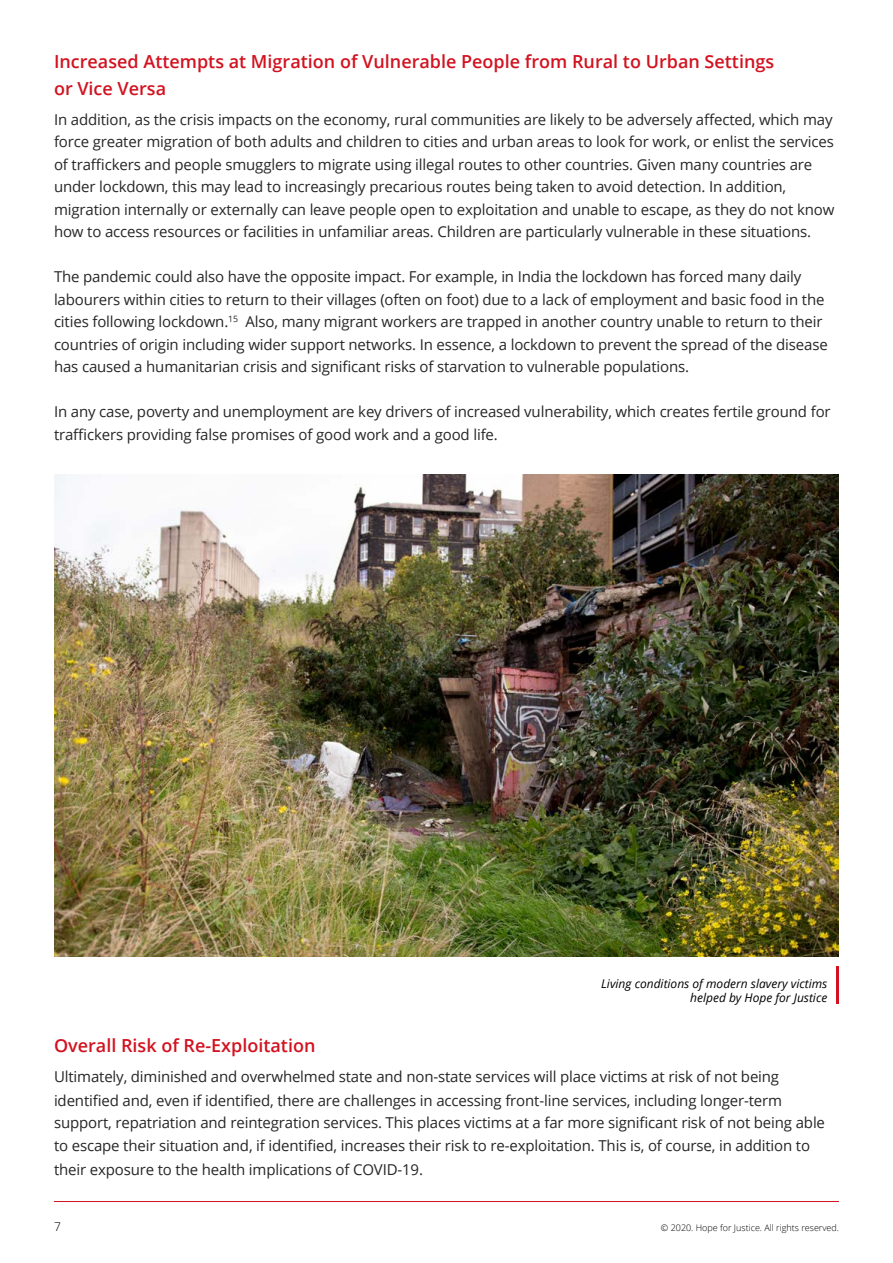
<style>
.page{position:relative;width:893px;height:1263px;background:#fff}
.page>*{position:absolute;margin:0;border:0;box-sizing:border-box;transform-origin:0 0}
.t1{font:600 18px/27px "Open Sans";color:#d21220}
.t2{font:15px/22.5px "Open Sans";letter-spacing:-.01em;color:#262626}
.t3{font:italic 12px/14.4px "Open Sans";color:#000;text-align:right}
.t4{font:300 12px "Open Sans";color:#000}
.t5{font:300 9px "Open Sans";color:#000}
</style>
<div class="page">
<hr style="left:54px;top:1201px;width:785px;height:1px;background:#d21220">
<img style="left:54px;top:474px;width:785px;height:483px">
<hr style="left:837px;top:966px;width:2px;height:37px;background:#d21220">
<p class="t1" style="left:54px;top:47px;width:722px">Increased Attempts at Migration of Vulnerable People from Rural to Urban Settings or Vice Versa</p>
<p class="t2" style="left:54px;top:108px;width:782px">In addition, as the crisis impacts on the economy, rural communities are likely to be adversely affected, which may force greater migration of both adults and children to cities and urban areas to look for work, or enlist the services of traffickers and people smugglers to migrate using illegal routes to other countries. Given many countries are under lockdown, this may lead to increasingly precarious routes being taken to avoid detection. In addition, migration internally or externally can leave people open to exploitation and unable to escape, as they do not know how to access resources or facilities in unfamiliar areas. Children are particularly vulnerable in these situations.</p>
<p class="t2" style="left:54px;top:265px;width:775px">The pandemic could also have the opposite impact. For example, in India the lockdown has forced many daily labourers within cities to return to their villages (often on foot) due to a lack of employment and basic food in the cities following lockdown.<sup>15</sup> Also, many migrant workers are trapped in another country unable to return to their countries of origin including wider support networks. In essence, a lockdown to prevent the spread of the disease has caused a humanitarian crisis and significant risks of starvation to vulnerable populations.</p>
<p class="t2" style="left:54px;top:400px;width:778px">In any case, poverty and unemployment are key drivers of increased vulnerability, which creates fertile ground for traffickers providing false promises of good work and a good life.</p>
<p class="t3" style="left:601px;top:976px;width:228px">Living conditions of modern slavery victims helped by Hope for Justice</p>
<p class="t1" style="left:54px;top:1031px;width:263px">Overall Risk of Re-Exploitation</p>
<p class="t2" style="left:54px;top:1064px;width:730px;line-height:24px">Ultimately, diminished and overwhelmed state and non-state services will place victims at risk of not being identified and, even if identified, there are challenges in accessing front-line services, including longer-term</p>
<p class="t2" style="left:54px;top:1111px;width:772px">support, repatriation and reintegration services. This places victims at a far more significant risk of not being able to escape their situation and, if identified, increases their risk to re-exploitation. This is, of course, in addition to</p>
<p class="t2" style="left:54px;top:1158px;width:370px">their exposure to the health implications of COVID-19.</p>
<p class="t4" style="left:54px;top:1218px;width:8px">7</p>
<p class="t5" style="left:661px;top:1221px;width:180px">© 2020. Hope for Justice. All rights reserved.</p>
</div>
